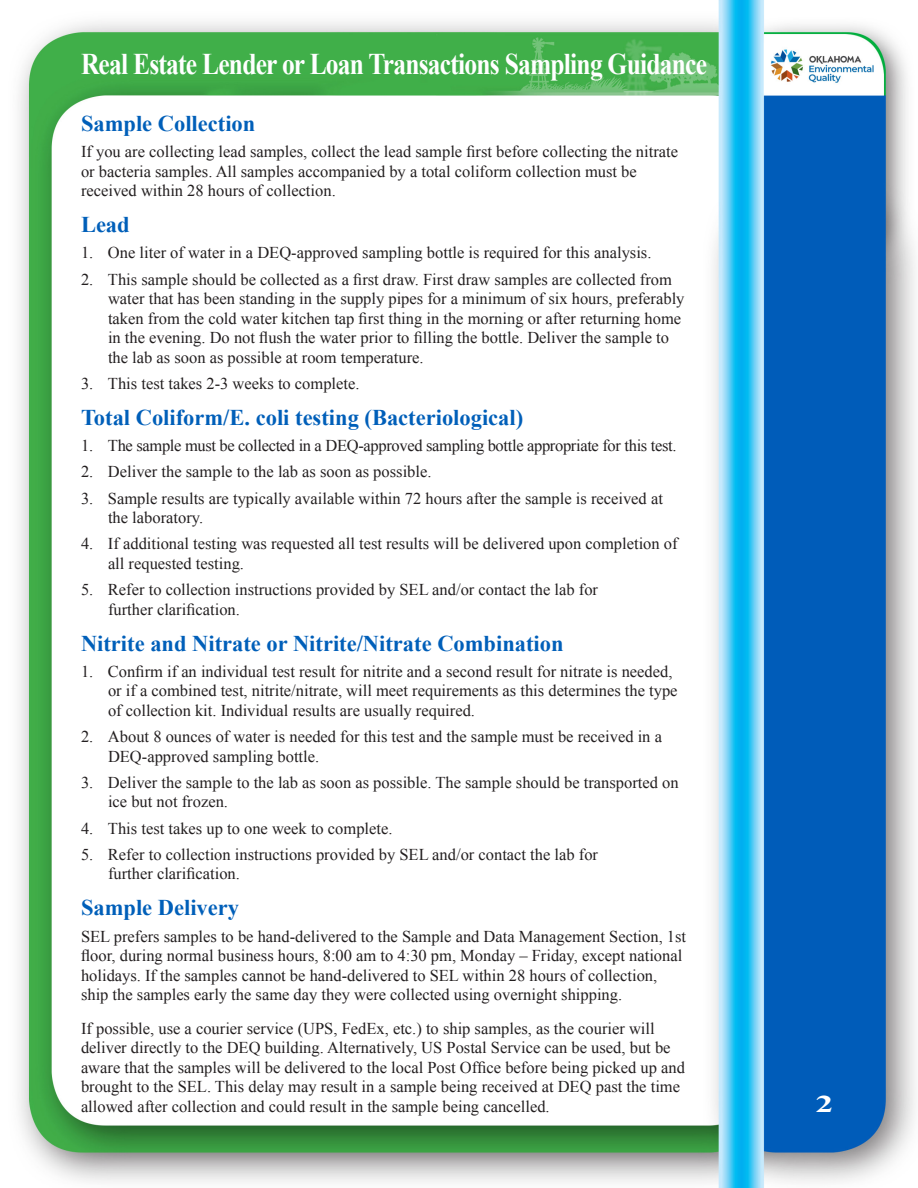
<style>
.page{position:relative;width:918px;height:1188px;background:#fff}
.page>*{position:absolute;margin:0;border:0;box-sizing:border-box;transform-origin:0 0}
._1_White_Headline{font:700 30px "Times New Roman";letter-spacing:-.03em;color:#fff;scale:.85 1}
.t1{font:700 24px "Times New Roman";color:#fff;scale:1.5 1}
._2_Blue_Subhead{font:700 22.5px "Times New Roman";color:#005fb9}
._4_body_bulleted{font:16.5px/19.5px "Times New Roman";color:#231f20}
._3_body_simple{font:16.5px/19.5px "Times New Roman";color:#231f20}
._4_body_bulleted-2{font:16.5px "Times New Roman";letter-spacing:-.02em;color:#231f20}
</style>
<div class="page">
<img style="left:18px;top:0;width:898px;height:1188px">
<p class="_1_White_Headline" style="left:81px;top:43px;width:738px">Real Estate Lender or Loan Transactions Sampling Guidance</p>
<p class="_2_Blue_Subhead" style="left:81px;top:108px;width:176px">Sample Collection</p>
<p class="_3_body_simple" style="left:81px;top:142px;width:599px">If you are collecting lead samples, collect the lead sample first before collecting the nitrate or bacteria samples. All samples accompanied by a total coliform collection must be received within 28 hours of collection.</p>
<p class="_2_Blue_Subhead" style="left:81px;top:209px;width:50px">Lead</p>
<p class="_4_body_bulleted" style="left:81px;top:243px;width:572px">1. One liter of water in a DEQ-approved sampling bottle is required for this analysis.</p>
<p class="_4_body_bulleted" style="left:108px;top:269px;width:578px;text-indent:-27px">2. This sample should be collected as a first draw. First draw samples are collected from water that has been standing in the supply pipes for a minimum of six hours, preferably taken from the cold water kitchen tap first thing in the morning or after returning home in the evening. Do not flush the water prior to filling the bottle. Deliver the sample to the lab as soon as possible at room temperature.</p>
<p class="_4_body_bulleted" style="left:81px;top:373px;width:280px">3. This test takes 2-3 weeks to complete.</p>
<p class="_2_Blue_Subhead" style="left:81px;top:402px;width:444px">Total Coliform/E. coli testing (Bacteriological)</p>
<p class="_4_body_bulleted-2" style="left:81px;top:434px;width:597px">1. The sample must be collected in a DEQ-approved sampling bottle appropriate for this test.</p>
<p class="_4_body_bulleted" style="left:81px;top:462px;width:352px">2. Deliver the sample to the lab as soon as possible.</p>
<p class="_4_body_bulleted" style="left:108px;top:488px;width:556px;text-indent:-27px">3. Sample results are typically available within 72 hours after the sample is received at the laboratory.</p>
<p class="_4_body_bulleted" style="left:108px;top:534px;width:571px;text-indent:-27px">4. If additional testing was requested all test results will be delivered upon completion of all requested testing.</p>
<p class="_4_body_bulleted" style="left:108px;top:580px;width:492px;text-indent:-27px">5. Refer to collection instructions provided by SEL and/or contact the lab for further clarification.</p>
<p class="_2_Blue_Subhead" style="left:81px;top:627px;width:484px">Nitrite and Nitrate or Nitrite/Nitrate Combination</p>
<p class="_4_body_bulleted" style="left:108px;top:661px;width:571px;text-indent:-27px">1. Confirm if an individual test result for nitrite and a second result for nitrate is needed, or if a combined test, nitrite/nitrate, will meet requirements as this determines the type of collection kit. Individual results are usually required.</p>
<p class="_4_body_bulleted" style="left:108px;top:727px;width:556px;text-indent:-27px">2. About 8 ounces of water is needed for this test and the sample must be received in a<br>DEQ-approved sampling bottle.</p>
<p class="_4_body_bulleted" style="left:108px;top:772px;width:572px;text-indent:-27px">3. Deliver the sample to the lab as soon as possible. The sample should be transported on ice but not frozen.</p>
<p class="_4_body_bulleted" style="left:81px;top:818px;width:313px">4. This test takes up to one week to complete.</p>
<p class="_4_body_bulleted" style="left:108px;top:844px;width:492px;text-indent:-27px">5. Refer to collection instructions provided by SEL and/or contact the lab for further clarification.</p>
<p class="_2_Blue_Subhead" style="left:81px;top:892px;width:160px">Sample Delivery</p>
<p class="_3_body_simple" style="left:81px;top:926px;width:607px">SEL prefers samples to be hand-delivered to the Sample and Data Management Section, 1st floor, during normal business hours, 8:00 am to 4:30 pm, Monday – Friday, except national holidays. If the samples cannot be hand-delivered to SEL within 28 hours of collection, ship the samples early the same day they were collected using overnight shipping.</p>
<p class="_3_body_simple" style="left:81px;top:1018px;width:605px">If possible, use a courier service (UPS, FedEx, etc.) to ship samples, as the courier will deliver directly to the DEQ building. Alternatively, US Postal Service can be used, but be aware that the samples will be delivered to the local Post Office before being picked up and brought to the SEL. This delay may result in a sample being received at DEQ past the time allowed after collection and could result in the sample being cancelled.</p>
<p class="t1" style="left:816px;top:1087px;width:13px">2</p>
</div>
